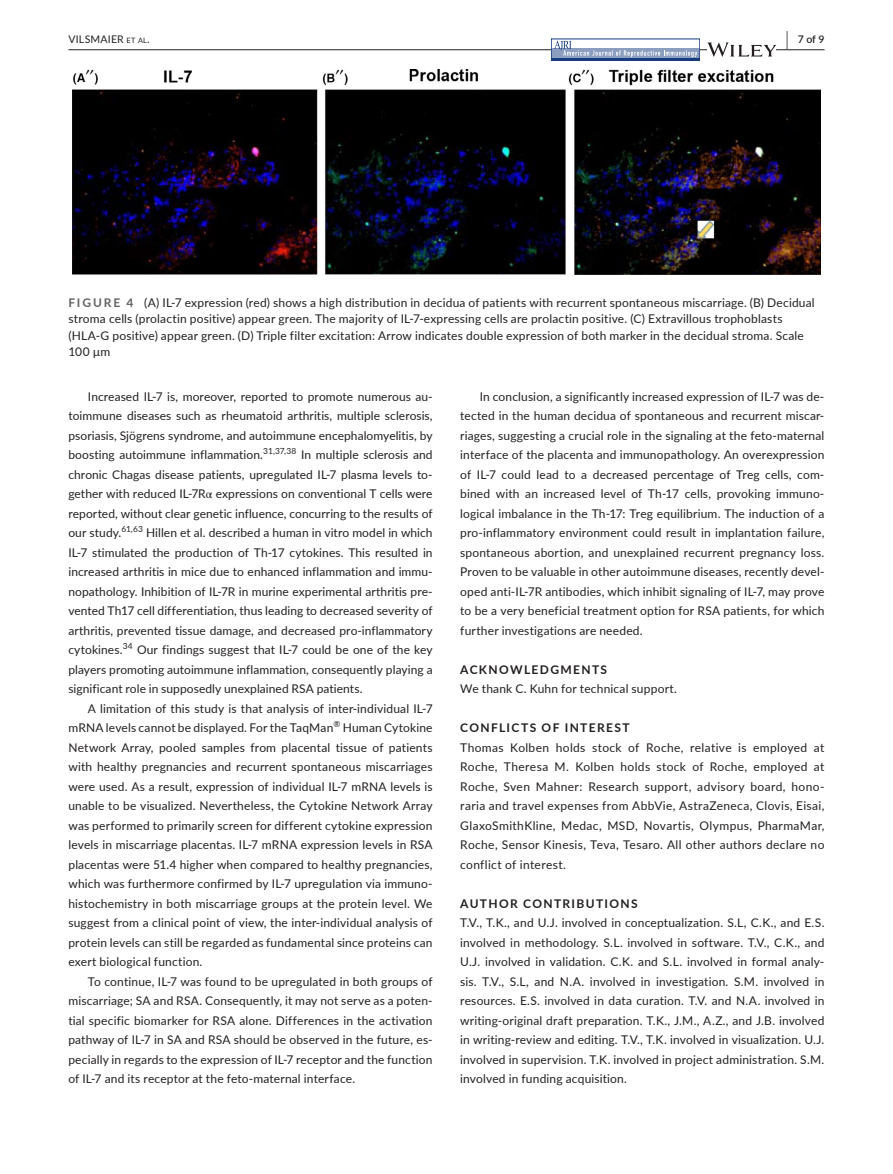
<style>
.page{position:relative;width:893px;height:1174px;background:#fff}
.page>*{position:absolute;margin:0;border:0;box-sizing:border-box;transform-origin:0 0}
.t1{font:12px/19.5px "Lato";letter-spacing:.015em;color:#231f20;text-align:justify}
.t2{font:700 12px "Lato";letter-spacing:.115em;color:#231f20}
.t3{font:10.5px "Lato";letter-spacing:.02em;color:#231f20}
.t4{font:600 10.5px "Lato";color:#231f20}
.t5{font:8.4px "Lato";letter-spacing:.01em;color:#231f20}
.s1{font-size:7.35px}
.s2{font-size:19.5px}
.s3{font-weight:700;color:#636366}
.s4{font-family:"STIX"}
</style>
<div class="page">
<hr style="left:68px;top:49px;width:756px;height:1px;background:#231f20">
<div style="left:551px;top:49px;width:149px;height:10px;background:#8b9ebf"></div>
<svg style="left:554px;top:41px;width:143px;height:16px"></svg>
<hr style="left:551px;top:58px;width:149px;height:3px;background:#163c7f">
<svg style="left:707px;top:42px;width:69px;height:15px"></svg>
<img style="left:72px;top:69px;width:749px;height:205px">
<p class="t3" style="left:68px;top:31px;width:83px">VILSMAIER <span class="s1">et al</span>.</p>
<p class="t4" style="left:786px;top:31px;width:40px"><span class="s2">|</span> 7 of 9</p>
<p class="t1" style="left:68px;top:293px;width:748px;line-height:16.5px;text-align:left"><span class="s3">FIGURE 4</span> (A) IL-7 expression (red) shows a high distribution in decidua of patients with recurrent spontaneous miscarriage. (B) Decidual stroma cells (prolactin positive) appear green. The majority of IL-7-expressing cells are prolactin positive. (C) Extravillous trophoblasts (HLA-G positive) appear green. (D) Triple filter excitation: Arrow indicates double expression of both marker in the decidual stroma. Scale 100 µm</p>
<p class="t1" style="left:68px;top:386px;width:366px;text-indent:19px">Increased IL-7 is, moreover, reported to promote numerous au&shy;toimmune diseases such as rheumatoid arthritis, multiple sclerosis, psoriasis, Sjögrens syndrome, and autoimmune encephalomyelitis, by boosting autoimmune inflammation.</p>
<p class="t5" style="left:263px;top:445px;width:35px">31,37,38</p>
<p class="t1" style="left:68px;top:444px;width:366px;text-indent:233px">In multiple sclerosis and chronic Chagas disease patients, upregulated IL-7 plasma levels to&shy;gether with reduced IL-7R<span class="s4">α</span> expressions on conventional T cells were reported, without clear genetic influence, concurring to the results of our study.</p>
<p class="t5" style="left:121px;top:523px;width:23px">61,63</p>
<p class="t1" style="left:68px;top:522px;width:366px;text-indent:78px">Hillen et al. described a human in vitro model in which IL-7 stimulated the production of Th-17 cytokines. This resulted in increased arthritis in mice due to enhanced inflammation and immu&shy;nopathology. Inhibition of IL-7R in murine experimental arthritis pre&shy;vented Th17 cell differentiation, thus leading to decreased severity of arthritis, prevented tissue damage, and decreased pro-inflammatory cytokines.</p>
<p class="t5" style="left:123px;top:640px;width:11px">34</p>
<p class="t1" style="left:68px;top:639px;width:366px;text-indent:69px">Our findings suggest that IL-7 could be one of the key players promoting autoimmune inflammation, consequently playing a significant role in supposedly unexplained RSA patients.</p>
<p class="t1" style="left:68px;top:698px;width:366px;text-indent:20px">A limitation of this study is that analysis of inter-individual IL-7 mRNA levels cannot be displayed. For the TaqMan</p>
<p class="t5" style="left:334px;top:718px;width:8px">®</p>
<p class="t1" style="left:68px;top:717px;width:366px;text-indent:274px">Human Cytokine Network Array, pooled samples from placental tissue of patients with healthy pregnancies and recurrent spontaneous miscarriages were used. As a result, expression of individual IL-7 mRNA levels is unable to be visualized. Nevertheless, the Cytokine Network Array was performed to primarily screen for different cytokine expression levels in miscarriage placentas. IL-7 mRNA expression levels in RSA placentas were 51.4 higher when compared to healthy pregnancies, which was furthermore confirmed by IL-7 upregulation via immuno&shy;histochemistry in both miscarriage groups at the protein level. We suggest from a clinical point of view, the inter-individual analysis of protein levels can still be regarded as fundamental since proteins can exert biological function.</p>
<p class="t1" style="left:68px;top:971px;width:366px;text-indent:20px">To continue, IL-7 was found to be upregulated in both groups of miscarriage; SA and RSA. Consequently, it may not serve as a poten&shy;tial specific biomarker for RSA alone. Differences in the activation pathway of IL-7 in SA and RSA should be observed in the future, es&shy;pecially in regards to the expression of IL-7 receptor and the function of IL-7 and its receptor at the feto-maternal interface.</p>
<p class="t1" style="left:460px;top:386px;width:366px;text-indent:20px">In conclusion, a significantly increased expression of IL-7 was de&shy;tected in the human decidua of spontaneous and recurrent miscar&shy;riages, suggesting a crucial role in the signaling at the feto-maternal interface of the placenta and immunopathology. An overexpression of IL-7 could lead to a decreased percentage of Treg cells, com&shy;bined with an increased level of Th-17 cells, provoking immuno&shy;logical imbalance in the Th-17: Treg equilibrium. The induction of a pro-inflammatory environment could result in implantation failure, spontaneous abortion, and unexplained recurrent pregnancy loss.<br>Proven to be valuable in other autoimmune diseases, recently devel&shy;oped anti-IL-7R antibodies, which inhibit signaling of IL-7, may prove to be a very beneficial treatment option for RSA patients, for which further investigations are needed.</p>
<p class="t2" style="left:460px;top:660px;width:148px">ACKNOWLEDGMENTS</p>
<p class="t1" style="left:460px;top:678px;width:218px">We thank C. Kuhn for technical support.</p>
<p class="t2" style="left:460px;top:719px;width:171px">CONFLICTS OF INTEREST</p>
<p class="t1" style="left:460px;top:737px;width:366px">Thomas Kolben holds stock of Roche, relative is employed at Roche, Theresa M. Kolben holds stock of Roche, employed at Roche, Sven Mahner: Research support, advisory board, hono&shy;raria and travel expenses from AbbVie, AstraZeneca, Clovis, Eisai, GlaxoSmithKline, Medac, MSD, Novartis, Olympus, PharmaMar, Roche, Sensor Kinesis, Teva, Tesaro. All other authors declare no conflict of interest.</p>
<p class="t2" style="left:460px;top:894px;width:179px">AUTHOR CONTRIBUTIONS</p>
<p class="t1" style="left:460px;top:912px;width:366px">T.V., T.K., and U.J. involved in conceptualization. S.L, C.K., and E.S. involved in methodology. S.L. involved in software. T.V., C.K., and U.J. involved in validation. C.K. and S.L. involved in formal analy&shy;sis. T.V., S.L, and N.A. involved in investigation. S.M. involved in resources. E.S. involved in data curation. T.V. and N.A. involved in writing-original draft preparation. T.K., J.M., A.Z., and J.B. involved in writing-review and editing. T.V., T.K. involved in visualization. U.J. involved in supervision. T.K. involved in project administration. S.M. involved in funding acquisition.</p>
</div>
